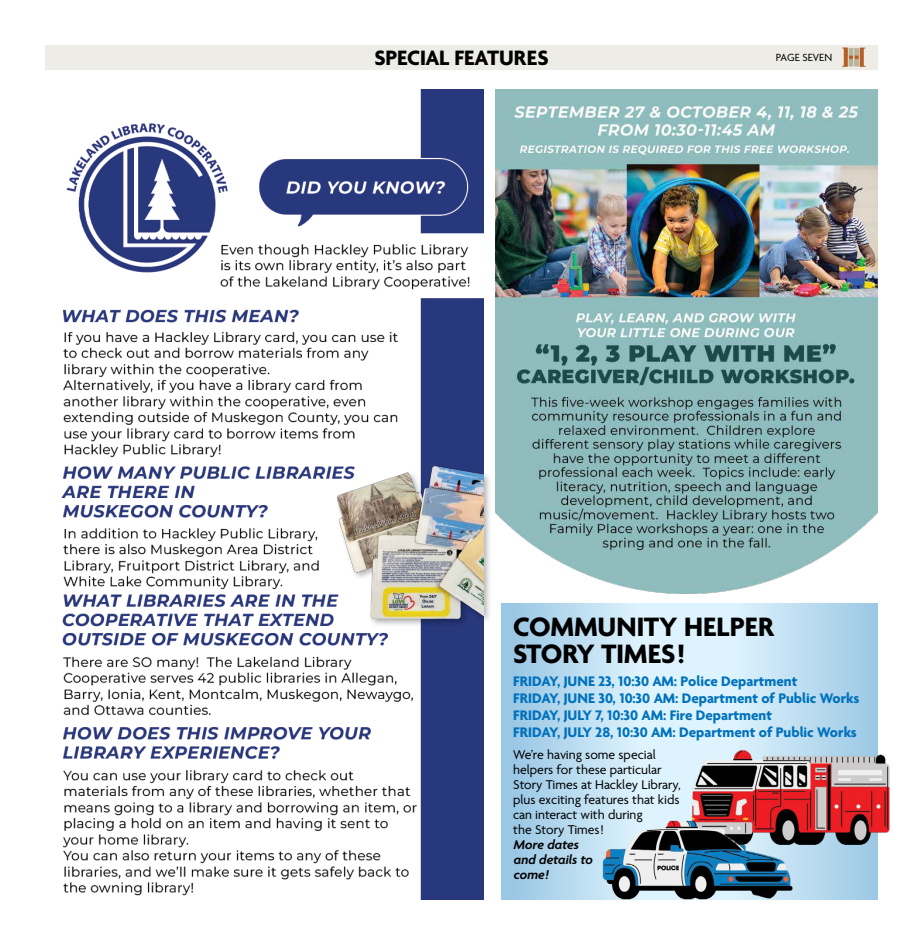
<style>
.page{position:relative;width:923px;height:945px;background:#fff}
.page>*{position:absolute;margin:0;border:0;box-sizing:border-box;transform-origin:0 0}
.t1{font:700 28.75px/27px "Agenda One";color:#000}
.t2{font:700 22.5px "Agenda One";color:#000}
.t3{font:700 15px/17px "Agenda One";color:#0072bc}
.t4{font:13.75px/15px "Agenda One";color:#000}
.t5{font:italic 600 13.75px/15px "Agenda One";color:#000}
.t6{font:11.25px "Agenda One";color:#000}
</style>
<div class="page">
<svg style="left:501px;top:603px;width:377px;height:297px;background:#bedef1"></svg>
<div style="left:45px;top:45px;width:833px;height:24px;background:#edece6"></div>
<svg style="left:842px;top:48px;width:23px;height:19px"></svg>
<img style="left:61px;top:90px;width:422px;height:810px">
<img style="left:495px;top:90px;width:383px;height:504px">
<div style="left:334px;top:464px;width:158px;height:164px;background:#000;opacity:.3"></div>
<img style="left:333px;top:431px;width:150px;height:238px">
<img style="left:601px;top:744px;width:289px;height:156px">
<h2 class="t2" style="left:374px;top:45px;width:176px">SPECIAL FEATURES</h2>
<p class="t6" style="left:776px;top:51px;width:58px">PAGE SEVEN</p>
<h1 class="t1" style="left:513px;top:614px;width:263px">COMMUNITY HELPER<br>STORY TIMES!</h1>
<p class="t3" style="left:513px;top:673px;width:348px">FRIDAY, JUNE 23, 10:30 AM: Police Department<br>FRIDAY, JUNE 30, 10:30 AM: Department of Public Works FRIDAY, JULY 7, 10:30 AM: Fire Department<br>FRIDAY, JULY 28, 10:30 AM: Department of Public Works</p>
<p class="t4" style="left:513px;top:747px;width:169px">We’re having some special helpers for these particular<br>Story Times at Hackley Library, plus exciting features that kids can interact with during<br>the Story Times!</p>
<p class="t5" style="left:513px;top:837px;width:81px">More dates and details to come!</p>
</div>
